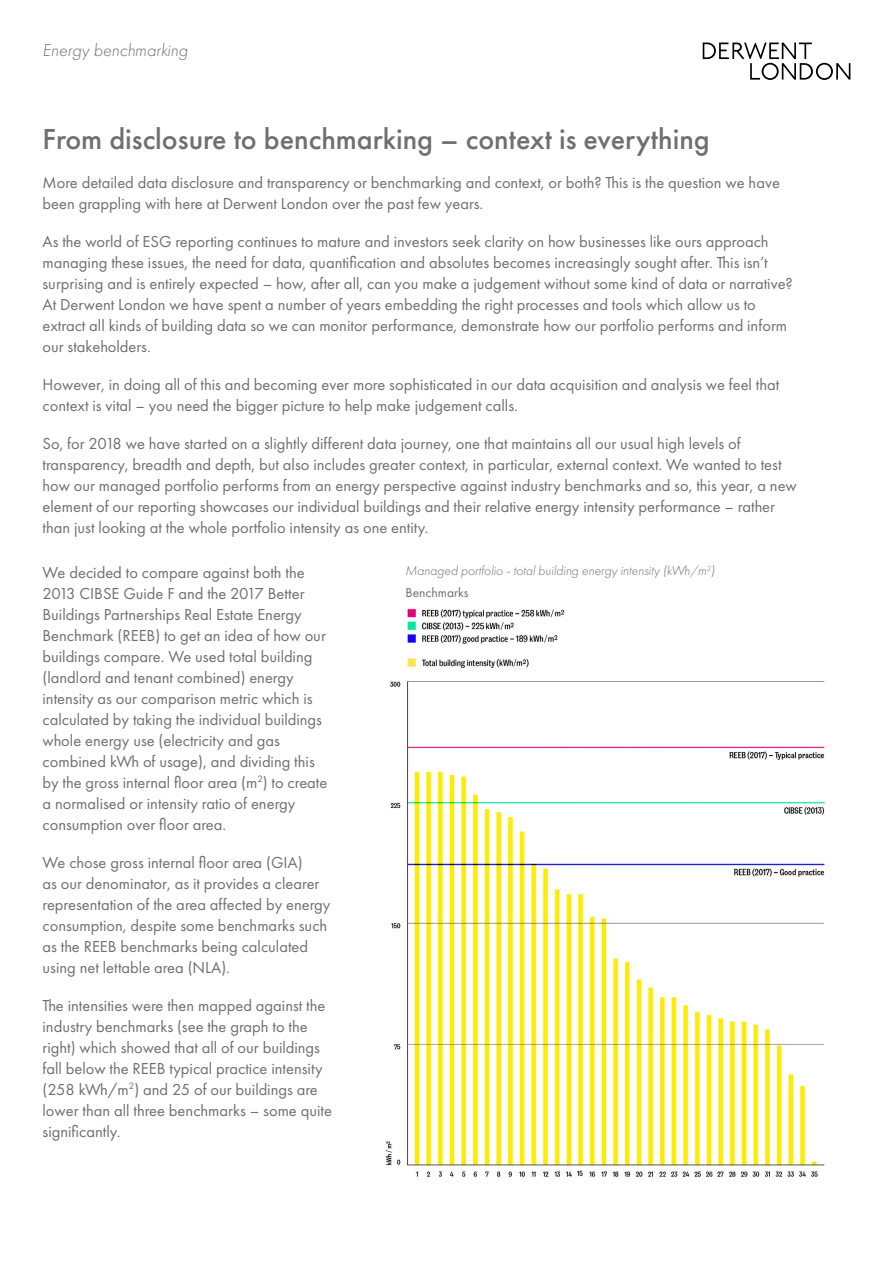
<style>
.page{position:relative;width:893px;height:1263px;background:#fff}
.page>*{position:absolute;margin:0;border:0;box-sizing:border-box;transform-origin:0 0}
.t1{font:500 30px "Futura PT";color:#706f6f}
.t2{font:italic 300 18px "Futura PT";color:#706f6f}
.t3{font:16.5px/21px "Futura PT";color:#706f6f}
.t4{font:italic 300 13.5px "Futura PT";color:#706f6f}
.t5{font:13.5px "Futura PT";color:#706f6f}
</style>
<div class="page">
<img style="left:385px;top:681px;width:441px;height:496px">
<svg style="left:703px;top:43px;width:147px;height:37px"></svg>
<img style="left:407px;top:608px;width:158px;height:60px">
<p class="t2" style="left:43px;top:40px;width:147px">Energy benchmarking</p>
<h1 class="t1" style="left:43px;top:121px;width:669px">From disclosure to benchmarking – context is everything</h1>
<p class="t3" style="left:43px;top:172px;width:739px">More detailed data disclosure and transparency or benchmarking and context, or both? This is the question we have been grappling with here at Derwent London over the past few years.</p>
<p class="t3" style="left:43px;top:231px;width:752px">As the world of ESG reporting continues to mature and investors seek clarity on how businesses like ours approach managing these issues, the need for data, quantification and absolutes becomes increasingly sought after. This isn’t surprising and is entirely expected – how, after all, can you make a judgement without some kind of data or narrative?<br>At Derwent London we have spent a number of years embedding the right processes and tools which allow us to extract all kinds of building data so we can monitor performance, demonstrate how our portfolio performs and inform our stakeholders.</p>
<p class="t3" style="left:43px;top:374px;width:738px">However, in doing all of this and becoming ever more sophisticated in our data acquisition and analysis we feel that context is vital – you need the bigger picture to help make judgement calls.</p>
<p class="t3" style="left:43px;top:433px;width:756px">So, for 2018 we have started on a slightly different data journey, one that maintains all our usual high levels of transparency, breadth and depth, but also includes greater context, in particular, external context. We wanted to test how our managed portfolio performs from an energy perspective against industry benchmarks and so, this year, a new element of our reporting showcases our individual buildings and their relative energy intensity performance – rather than just looking at the whole portfolio intensity as one entity.</p>
<p class="t3" style="left:43px;top:562px;width:286px">We decided to compare against both the 2013 CIBSE Guide F and the 2017 Better Buildings Partnerships Real Estate Energy Benchmark (REEB) to get an idea of how our buildings compare. We used total building (landlord and tenant combined) energy intensity as our comparison metric which is calculated by taking the individual buildings whole energy use (electricity and gas combined kWh of usage), and dividing this by the gross internal floor area (m<sup>2</sup>) to create a normalised or intensity ratio of energy consumption over floor area.</p>
<p class="t3" style="left:43px;top:852px;width:289px">We chose gross internal floor area (GIA)<br>as our denominator, as it provides a clearer representation of the area affected by energy consumption, despite some benchmarks such as the REEB benchmarks being calculated using net lettable area (NLA).</p>
<p class="t3" style="left:43px;top:995px;width:291px">The intensities were then mapped against the industry benchmarks (see the graph to the right) which showed that all of our buildings fall below the REEB typical practice intensity (258 kWh/m<sup>2</sup>) and 25 of our buildings are lower than all three benchmarks – some quite significantly.</p>
<p class="t4" style="left:405px;top:563px;width:311px">Managed portfolio - total building energy intensity (kWh/m<sup>2</sup>)</p>
<p class="t5" style="left:406px;top:585px;width:65px">Benchmarks</p>
</div>
